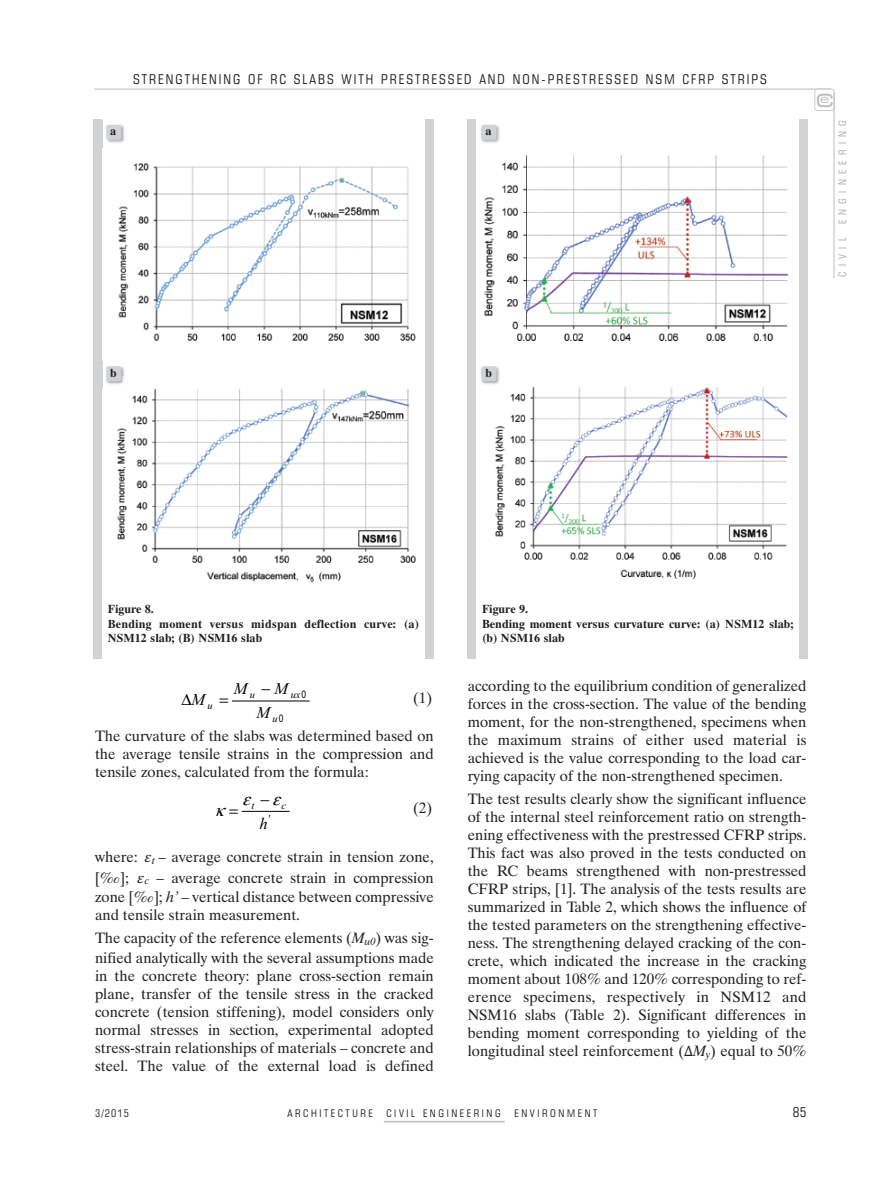
<style>
.page{position:relative;width:893px;height:1191px;background:#fff}
.page>*{position:absolute;margin:0;border:0;box-sizing:border-box;transform-origin:0 0}
.t1{font:25.5px "Square 721 Ex EU";color:#bcbdc0}
.t2{font:16.5px "Times New Roman Italic+T42+FDTSCU";color:#000}
.t3{font:16.5px "Times New Roman Italic+T42+VAVXIY";color:#000}
.t4{font:15px/18px "Dutch 801 EU";color:#231f20;text-align:justify}
.t5{font:13.5px "Square 721 Cn EU";letter-spacing:.15em;color:#231f20}
.t6{font:700 12px/14.4px "Dutch 801 EU";color:#231f20}
.t7{font:11.85px "Square 721 Ex EU";color:#bcbdc0}
.t8{font:10.5px "Square 721 Cn EU";letter-spacing:.25em;color:#231f20}
.t9{font:10.5px "Square 721 Cn EU";letter-spacing:.5em;color:#a8a9ad}
.t10{font:10.5px "Times New Roman Italic+T42+FDTSCU";color:#000}
.t11{font:10.5px "Times New Roman Italic+T42+VAVXIY";color:#000}
.t12{font:10.5px "Times New Roman+T42+HCSAWO";color:#000}
.s1{font-family:"Arial Narrow+T42+VOAFDU"}
.s2{font-family:"Cambria Math";font-style:italic}
.s3{font-style:italic}
.s4{font-family:"Cambria Math"}
</style>
<div class="page">
<hr style="left:94px;top:89px;width:737px;height:1px;background:#bcbdc0">
<div style="left:814px;top:89px;width:20px;height:22px;border:2px solid #bcbdc0;border-radius:3px"></div>
<hr style="left:834px;top:93px;width:1px;height:185px;background:#bcbdc0">
<hr style="left:384px;top:1121px;width:121px;height:1px;background:#bcbdc0">
<div style="left:94px;top:119px;width:8px;height:540px;background:#d1d2d4"></div>
<div style="left:425px;top:119px;width:9px;height:540px;background:#d1d2d4"></div>
<img style="left:118px;top:163px;width:298px;height:178px">
<img style="left:117px;top:388px;width:299px;height:194px">
<div style="left:468px;top:119px;width:8px;height:540px;background:#d1d2d4"></div>
<div style="left:799px;top:119px;width:9px;height:540px;background:#d1d2d4"></div>
<img style="left:484px;top:155px;width:304px;height:187px">
<img style="left:495px;top:386px;width:293px;height:193px">
<hr style="left:232px;top:700px;width:77px;height:1px;background:#000">
<hr style="left:242px;top:811px;width:47px;height:1px;background:#000">
<img style="left:106px;top:124px;width:19px;height:19px">
<svg style="left:102px;top:120px;width:1px;height:27px"></svg>
<div style="left:106px;top:125px;width:15px;height:15px;background:#d1d2d4;border-radius:2px"></div>
<img style="left:106px;top:366px;width:23px;height:23px">
<svg style="left:102px;top:362px;width:1px;height:27px"></svg>
<div style="left:106px;top:366px;width:15px;height:15px;background:#d1d2d4;border-radius:2px"></div>
<img style="left:481px;top:124px;width:19px;height:19px">
<div style="left:481px;top:125px;width:15px;height:15px;background:#d1d2d4;border-radius:2px"></div>
<img style="left:481px;top:366px;width:23px;height:23px">
<div style="left:481px;top:366px;width:15px;height:15px;background:#d1d2d4;border-radius:2px"></div>
<svg style="left:241px;top:810px;width:11px;height:2px"></svg>
<p class="t5" style="left:133px;top:71px;width:635px">STRENGTHENING OF RC SLABS WITH PRESTRESSED AND NON-PRESTRESSED NSM CFRP STRIPS</p>
<p class="t6" style="left:110px;top:125px;width:8px">a</p>
<p class="t6" style="left:485px;top:125px;width:8px">a</p>
<p class="t6" style="left:110px;top:366px;width:8px">b</p>
<p class="t6" style="left:485px;top:366px;width:8px">b</p>
<h1 class="t1" style="left:815px;top:82px;width:20px">c</h1>
<p class="t7" style="left:820px;top:92px;width:11px">e</p>
<p class="t9" style="left:836px;top:224px;width:105px;rotate:-90deg">ENGINEERING</p>
<p class="t9" style="left:836px;top:276px;width:40px;rotate:-90deg">CIVIL</p>
<p class="t6" style="left:108px;top:602px;width:313px">Figure 8.<br>Bending moment versus midspan deflection curve: (a)<br>NSM12 slab; (B) NSM16 slab</p>
<p class="t6" style="left:482px;top:602px;width:313px">Figure 9.<br>Bending moment versus curvature curve: (a) NSM12 slab; (b) NSM16 slab</p>
<p class="t2" style="left:234px;top:677px;width:15px">M</p>
<p class="t2" style="left:262px;top:677px;width:28px">−M</p>
<p class="t10" style="left:291px;top:687px;width:17px">ux<span class="s1">0</span></p>
<p class="t2" style="left:181px;top:688px;width:25px">∆M</p>
<p class="t4" style="left:413px;top:689px;width:20px">(1)</p>
<p class="t10" style="left:250px;top:687px;width:7px">u</p>
<p class="t10" style="left:208px;top:698px;width:7px">u</p>
<p class="t2" style="left:256px;top:701px;width:15px">M</p>
<p class="t10" style="left:273px;top:711px;width:12px">u<span class="s1">0</span></p>
<p class="t4" style="left:95px;top:727px;width:340px">The curvature of the slabs was determined based on the average tensile strains in the compression and tensile zones, calculated from the formula:</p>
<p class="t11" style="left:251px;top:798px;width:4px">t</p>
<p class="t11" style="left:281px;top:798px;width:6px">c</p>
<p class="t4" style="left:413px;top:799px;width:20px">(2)</p>
<p class="t12" style="left:269px;top:811px;width:3px">'</p>
<p class="t3" style="left:259px;top:812px;width:10px">h</p>
<p class="t4" style="left:95px;top:847px;width:340px;line-height:20.2px">where: <span class="s2">ε</span><sub>t</sub> – average concrete strain in tension zone, [‰]; <span class="s2">ε</span><sub>c</sub> – average concrete strain in compression zone [‰]; <span class="s3">h’</span> – vertical distance between compressive</p>
<p class="t4" style="left:95px;top:904px;width:340px;line-height:22.2px">and tensile strain measurement.<br>The capacity of the reference elements (<span class="s3">M</span><sub>u0</sub>) was sig-</p>
<p class="t4" style="left:95px;top:949px;width:340px">nified analytically with the several assumptions made in the concrete theory: plane cross-section remain plane, transfer of the tensile stress in the cracked concrete (tension stiffening), model considers only normal stresses in section, experimental adopted stress-strain relationships of materials – concrete and steel. The value of the external load is defined</p>
<p class="t4" style="left:468px;top:677px;width:340px">according to the equilibrium condition of generalized forces in the cross-section. The value of the bending moment, for the non-strengthened, specimens when the maximum strains of either used material is achieved is the value corresponding to the load car&shy;rying capacity of the non-strengthened specimen.</p>
<p class="t4" style="left:468px;top:789px;width:340px">The test results clearly show the significant influence of the internal steel reinforcement ratio on strength&shy;ening effectiveness with the prestressed CFRP strips.<br>This fact was also proved in the tests conducted on the RC beams strengthened with non-prestressed CFRP strips, [1]. The analysis of the tests results are summarized in Table 2, which shows the influence of the tested parameters on the strengthening effective&shy;ness. The strengthening delayed cracking of the con&shy;crete, which indicated the increase in the cracking moment about 108% and 120% corresponding to ref&shy;erence specimens, respectively in NSM12 and NSM16 slabs (Table 2). Significant differences in bending moment corresponding to yielding of the longitudinal steel reinforcement (<span class="s4">Δ</span><span class="s3">M</span><sub>y</sub>) equal to 50%</p>
<p class="t8" style="left:95px;top:1107px;width:36px">3/2015</p>
<p class="t8" style="left:287px;top:1107px;width:87px">ARCHITECTURE</p>
<p class="t8" style="left:386px;top:1107px;width:116px">CIVIL ENGINEERING</p>
<p class="t8" style="left:514px;top:1107px;width:85px">ENVIRONMENT</p>
<p class="t5" style="left:793px;top:1104px;width:15px">85</p>
</div>
